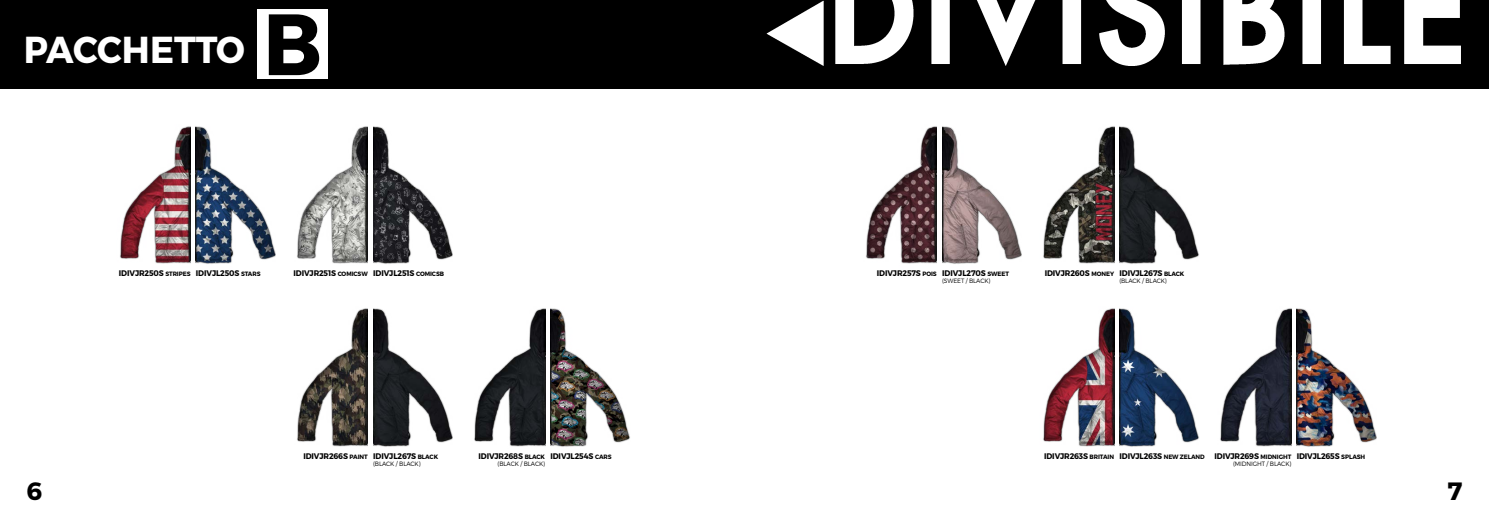
<style>
.page{position:relative;width:1489px;height:527px;background:#fff}
.page>*{position:absolute;margin:0;border:0;box-sizing:border-box;transform-origin:0 0}
.t1{font:700 86.62px "Montserrat";color:#000;scale:.95 1}
.t2{font:700 37.5px "Montserrat";letter-spacing:-.005em;color:#fff;scale:.95 1}
.t3{font:700 25px "Montserrat";color:#000}
.t4{font:700 8.12px "Montserrat";letter-spacing:-.015em;color:#000;scale:.95 1}
.t5{font:300 6.25px "Montserrat";letter-spacing:-.01em;color:#000;scale:.95 1}
.s1{font-size:6.25px}
</style>
<div class="page">
<img style="left:297px;top:308px;width:71px;height:139px">
<img style="left:120px;top:126px;width:70px;height:138px">
<img style="left:474px;top:308px;width:71px;height:139px">
<img style="left:297px;top:126px;width:71px;height:138px">
<img style="left:866px;top:126px;width:70px;height:138px">
<img style="left:373px;top:308px;width:80px;height:139px">
<img style="left:196px;top:126px;width:79px;height:138px">
<img style="left:550px;top:308px;width:80px;height:139px">
<img style="left:373px;top:126px;width:80px;height:138px">
<img style="left:942px;top:126px;width:79px;height:138px">
<img style="left:1220px;top:308px;width:71px;height:139px">
<img style="left:1043px;top:126px;width:70px;height:138px">
<img style="left:1296px;top:308px;width:80px;height:139px">
<img style="left:1119px;top:126px;width:80px;height:138px">
<img style="left:1043px;top:308px;width:70px;height:139px">
<img style="left:1119px;top:308px;width:80px;height:139px">
<div style="left:744px;top:0;width:744px;height:89px;background:#000"></div>
<div style="left:0;top:0;width:744px;height:89px;background:#000"></div>
<img style="left:766px;top:0;width:695px;height:65px">
<div style="left:257px;top:10px;width:71px;height:69px;background:#fff"></div>
<h2 class="t2" style="left:24px;top:27px;width:234px">PACCHETTO</h2>
<h1 class="t1" style="left:263px;top:-9px;width:63px">B</h1>
<p class="t4" style="left:119px;top:267px;width:77px">IDIVJR250S <span class="s1">STRIPES</span></p>
<p class="t4" style="left:196px;top:267px;width:70px">IDIVJL250S <span class="s1">STARS</span></p>
<p class="t4" style="left:293px;top:267px;width:80px">IDIVJR251S <span class="s1">COMICSW</span></p>
<p class="t4" style="left:876px;top:267px;width:65px">IDIVJR257S <span class="s1">POIS</span></p>
<p class="t4" style="left:373px;top:267px;width:76px">IDIVJL251S <span class="s1">COMICSB</span></p>
<p class="t4" style="left:942px;top:267px;width:72px">IDIVJL270S <span class="s1">SWEET</span></p>
<p class="t5" style="left:942px;top:277px;width:52px">(SWEET / BLACK)</p>
<p class="t4" style="left:1044px;top:267px;width:74px">IDIVJR260S <span class="s1">MONEY</span></p>
<p class="t4" style="left:1119px;top:267px;width:70px">IDIVJL267S <span class="s1">BLACK</span></p>
<p class="t5" style="left:1119px;top:277px;width:51px">(BLACK / BLACK)</p>
<p class="t4" style="left:303px;top:450px;width:69px">IDIVJR266S <span class="s1">PAINT</span></p>
<p class="t4" style="left:373px;top:450px;width:70px">IDIVJL267S <span class="s1">BLACK</span></p>
<p class="t5" style="left:373px;top:459px;width:51px">(BLACK / BLACK)</p>
<p class="t4" style="left:478px;top:450px;width:72px">IDIVJR268S <span class="s1">BLACK</span></p>
<p class="t5" style="left:497px;top:459px;width:51px">(BLACK / BLACK)</p>
<p class="t4" style="left:550px;top:450px;width:66px">IDIVJL254S <span class="s1">CARS</span></p>
<p class="t4" style="left:1214px;top:450px;width:82px">IDIVJR269S <span class="s1">MIDNIGHT</span></p>
<p class="t5" style="left:1232px;top:459px;width:63px">(MIDNIGHT / BLACK)</p>
<p class="t4" style="left:1044px;top:450px;width:171px">IDIVJR263S <span class="s1">BRITAIN</span> IDIVJL263S <span class="s1">NEW ZELAND</span></p>
<p class="t4" style="left:1296px;top:450px;width:74px">IDIVJL265S <span class="s1">SPLASH</span></p>
<h3 class="t3" style="left:27px;top:475px;width:17px">6</h3>
<h3 class="t3" style="left:1447px;top:475px;width:16px">7</h3>
</div>
